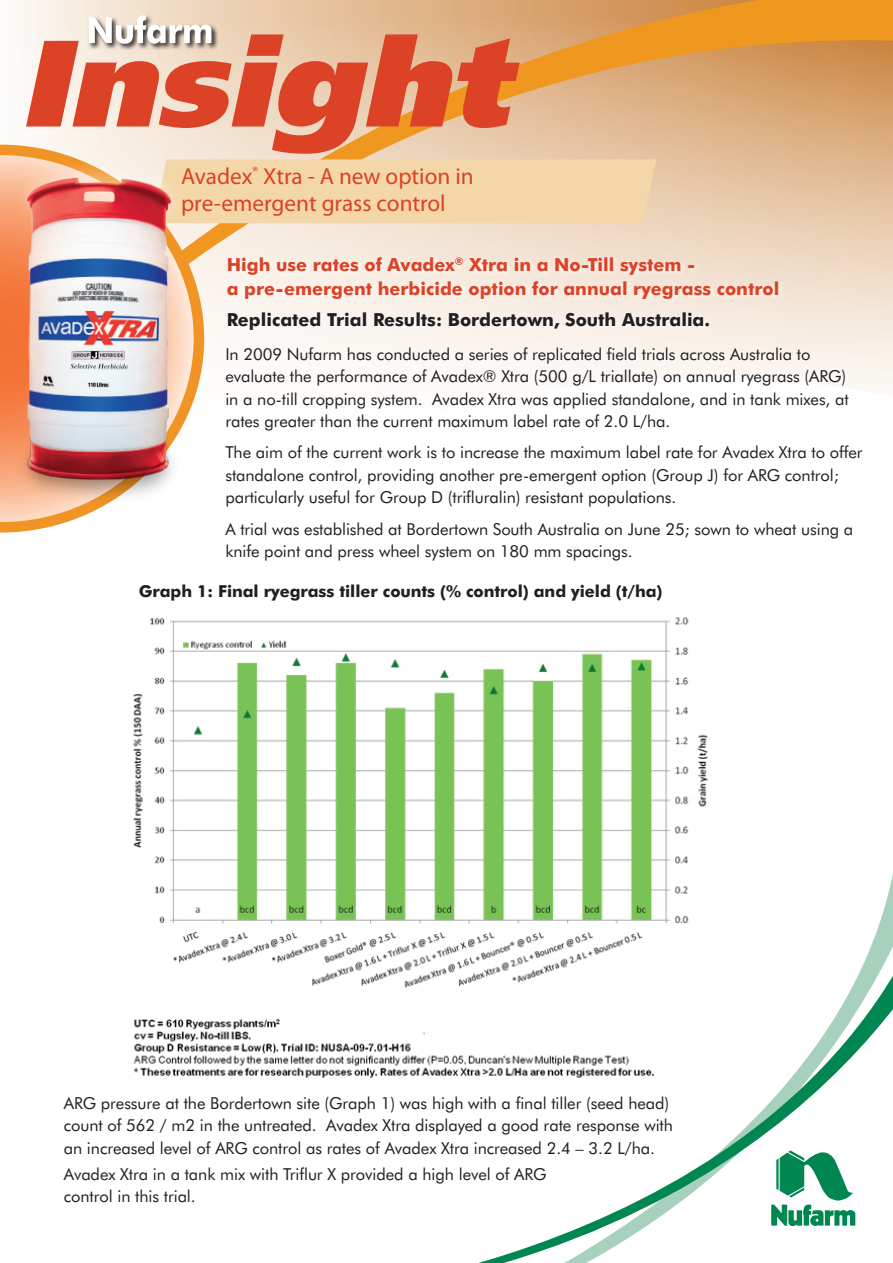
<style>
.page{position:relative;width:893px;height:1263px;background:#fff}
.page>*{position:absolute;margin:0;border:0;box-sizing:border-box;transform-origin:0 0}
.t1{font:23.25px/27.9px "Myriad Pro";color:#db4226}
.t2{font:700 18px/23.2px "Futura BT";color:#db4226}
.t3{font:700 18px "Futura BT";color:#231f20}
.t4{font:16.5px/22.5px "Futura BT";letter-spacing:-.005em;color:#231f20}
.t5{font:700 16.5px "Futura BT";letter-spacing:-.005em;color:#231f20}
</style>
<div class="page">
<svg style="left:0;top:0;width:893px;height:386px;background:#e7c197"></svg>
<div style="left:204px;top:159px;width:452px;height:64px;background:#f4d7a8"></div>
<svg style="left:0;top:145px;width:204px;height:278px;background:#f6cb97"></svg>
<svg style="left:26px;top:34px;width:494px;height:120px;background:#e58c6e"></svg>
<div style="left:87px;top:14px;width:132px;height:37px;background:#231f20;opacity:.9"></div>
<svg style="left:89px;top:15px;width:122px;height:29px"></svg>
<div style="left:223px;top:253px;width:562px;height:83px;background:#fff;opacity:.85"></div>
<img style="left:0;top:163px;width:184px;height:370px">
<div style="left:222px;top:343px;width:646px;height:224px;background:#fff"></div>
<img style="left:133px;top:617px;width:575px;height:461px">
<svg style="left:442px;top:783px;width:266px;height:68px"></svg>
<svg style="left:442px;top:851px;width:451px;height:412px"></svg>
<svg style="left:771px;top:1150px;width:84px;height:76px"></svg>
<h1 class="t1" style="left:181px;top:161px;width:294px">Avadex<sup>®</sup> Xtra - A new option in pre-emergent grass control</h1>
<p class="t2" style="left:227px;top:253px;width:554px">High use rates of Avadex<sup>®</sup> Xtra in a No-Till system -<br>a pre-emergent herbicide option for annual ryegrass control</p>
<p class="t3" style="left:227px;top:309px;width:485px">Replicated Trial Results: Bordertown, South Australia.</p>
<p class="t4" style="left:225px;top:343px;width:625px">In 2009 Nufarm has conducted a series of replicated field trials across Australia to evaluate the performance of Avadex® Xtra (500 g/L triallate) on annual ryegrass (ARG) in a no-till cropping system. Avadex Xtra was applied standalone, and in tank mixes, at rates greater than the current maximum label rate of 2.0 L/ha.</p>
<p class="t4" style="left:225px;top:441px;width:639px">The aim of the current work is to increase the maximum label rate for Avadex Xtra to offer standalone control, providing another pre-emergent option (Group J) for ARG control; particularly useful for Group D (trifluralin) resistant populations.</p>
<p class="t4" style="left:225px;top:517px;width:629px">A trial was established at Bordertown South Australia on June 25; sown to wheat using a knife point and press wheel system on 180 mm spacings.</p>
<p class="t5" style="left:139px;top:581px;width:525px">Graph 1: Final ryegrass tiller counts (% control) and yield (t/ha)</p>
<p class="t4" style="left:64px;top:1091px;width:611px">ARG pressure at the Bordertown site (Graph 1) was high with a final tiller (seed head) count of 562 / m2 in the untreated. Avadex Xtra displayed a good rate response with an increased level of ARG control as rates of Avadex Xtra increased 2.4 – 3.2 L/ha.</p>
<p class="t4" style="left:64px;top:1162px;width:484px">Avadex Xtra in a tank mix with Triflur X provided a high level of ARG control in this trial.</p>
</div>
